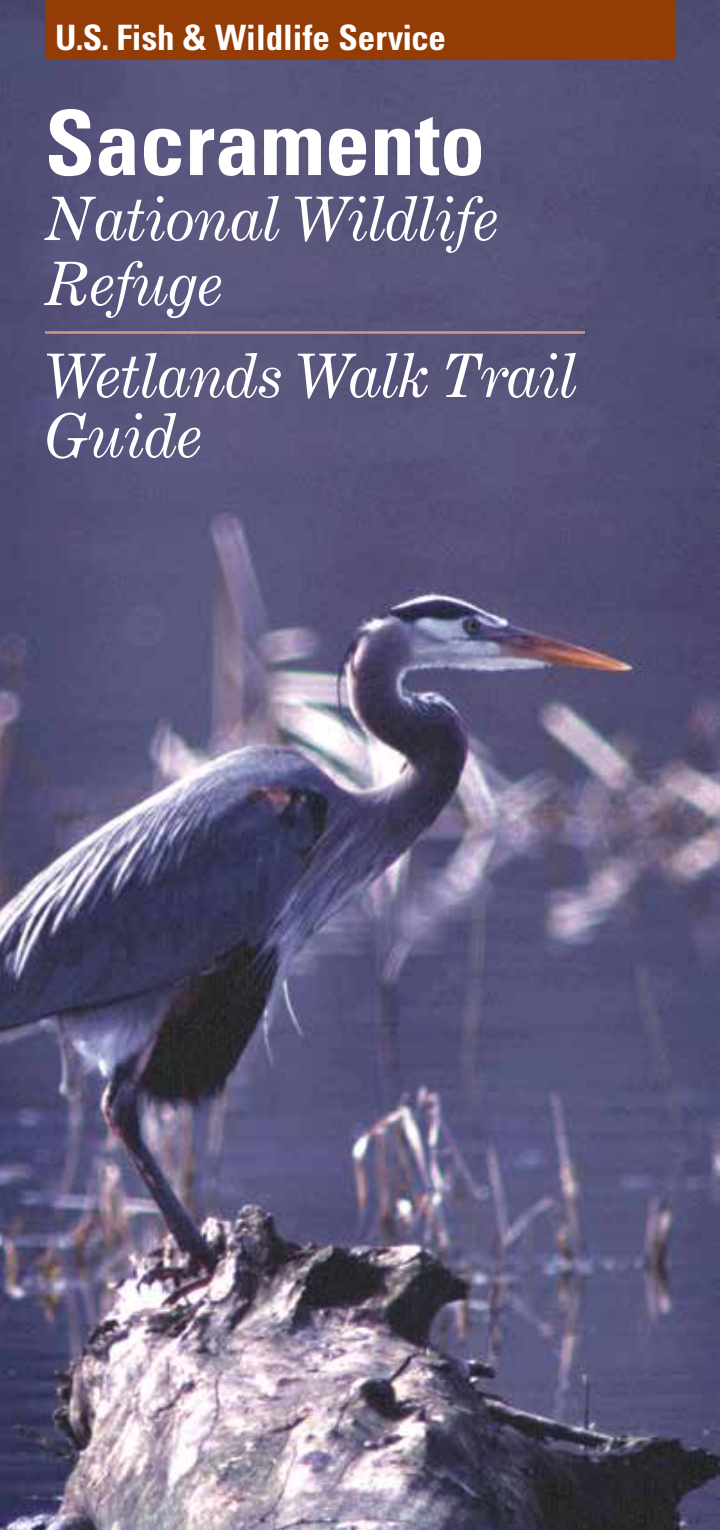
<style>
.page{position:relative;width:720px;height:1530px;background:#fff}
.page>*{position:absolute;margin:0;border:0;box-sizing:border-box;transform-origin:0 0}
.t1{font:700 condensed 90px "Univers";color:#fff}
.t2{font:italic 60px/65px "Century Expanded BT";letter-spacing:-.01em;color:#fff}
.t3{font:700 condensed 35px "Univers";color:#fff}
</style>
<div class="page">
<img style="left:0;top:0;width:720px;height:1530px">
<hr style="left:45px;top:331px;width:540px;height:3px;background:#c99e82">
<div style="left:45px;top:0;width:630px;height:60px;background:#933c06"></div>
<p class="t3" style="left:55px;top:16px;width:392px">U.S. Fish &amp; Wildlife Service</p>
<h1 class="t1" style="left:45px;top:88px;width:442px">Sacramento</h1>
<p class="t2" style="left:45px;top:185px;width:456px">National Wildlife<br>Refuge</p>
<p class="t2" style="left:45px;top:345px;width:534px;line-height:60px">Wetlands Walk Trail<br>Guide</p>
</div>
